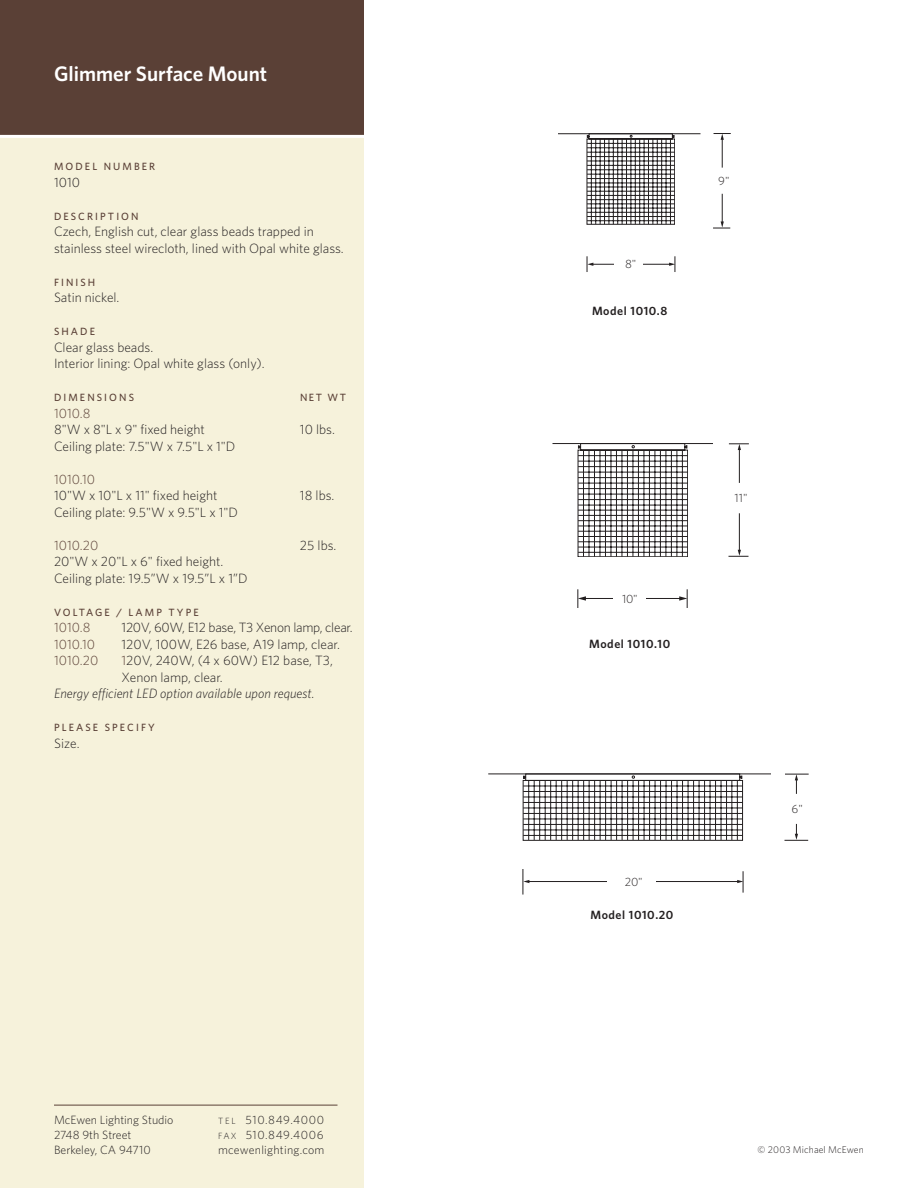
<style>
.page{position:relative;width:918px;height:1188px;background:#fff}
.page>*{position:absolute;margin:0;border:0;box-sizing:border-box;transform-origin:0 0}
.t1{font:600 21px "Whitney HTF";color:#fff}
.Paragraph_Style_1{font:300 13.5px/16.5px "Whitney HTF";color:#231f20}
.t2{font:italic 300 13.5px "Whitney HTF";color:#231f20}
.t3{font:300 13.5px "Whitney HTF";color:#5a4036}
.Paragraph_Style_1-2{font:300 13.5px "Whitney HTF";letter-spacing:-.02em;color:#231f20}
.t4{font:300 12px/15px "Whitney HTF";color:#231f20}
.t5{font:600 12px "Whitney HTF";letter-spacing:.045em;color:#231f20}
.t6{font:500 10.5px "Whitney HTF";letter-spacing:.2em;color:#5a4036}
.t7{font:300 9.75px "Whitney HTF";letter-spacing:.01em;color:#231f20}
.s1{color:#5a4036}
.s2{font-size:9px}
</style>
<div class="page">
<div style="left:0;top:135px;width:364px;height:1053px;background:#f6f2db"></div>
<div style="left:0;top:0;width:364px;height:135px;background:#5a4036"></div>
<hr style="left:0;top:135px;width:364px;height:3px;background:#fff">
<hr style="left:54px;top:1105px;width:284px;height:1px;background:#5a4036">
<hr style="left:722px;top:139px;width:1px;height:84px;background:#231f20">
<hr style="left:584px;top:598px;width:97px;height:1px;background:#231f20">
<svg style="left:713px;top:221px;width:17px;height:8px"></svg>
<svg style="left:714px;top:133px;width:17px;height:7px"></svg>
<hr style="left:558px;top:133px;width:142px;height:1px;background:#231f20">
<div style="left:718px;top:168px;width:12px;height:26px;background:#fff"></div>
<hr style="left:592px;top:264px;width:78px;height:1px;background:#231f20">
<svg style="left:587px;top:256px;width:6px;height:16px"></svg>
<svg style="left:669px;top:256px;width:7px;height:16px"></svg>
<div style="left:615px;top:253px;width:28px;height:18px;background:#fff"></div>
<hr style="left:739px;top:449px;width:1px;height:102px;background:#231f20">
<svg style="left:729px;top:550px;width:19px;height:7px"></svg>
<svg style="left:729px;top:444px;width:20px;height:6px"></svg>
<div style="left:735px;top:483px;width:12px;height:30px;background:#fff"></div>
<hr style="left:796px;top:779px;width:1px;height:56px;background:#231f20">
<svg style="left:785px;top:834px;width:23px;height:7px"></svg>
<svg style="left:785px;top:774px;width:24px;height:6px"></svg>
<hr style="left:488px;top:774px;width:283px;height:1px;background:#231f20">
<div style="left:792px;top:794px;width:12px;height:30px;background:#fff"></div>
<svg style="left:578px;top:589px;width:8px;height:19px"></svg>
<svg style="left:679px;top:589px;width:9px;height:19px"></svg>
<div style="left:613px;top:586px;width:33px;height:23px;background:#fff"></div>
<hr style="left:528px;top:881px;width:210px;height:1px;background:#231f20">
<svg style="left:523px;top:869px;width:6px;height:26px"></svg>
<svg style="left:737px;top:871px;width:7px;height:22px"></svg>
<div style="left:607px;top:870px;width:48px;height:22px;background:#fff"></div>
<hr style="left:552px;top:443px;width:161px;height:1px;background:#231f20">
<svg style="left:523px;top:774px;width:220px;height:67px"></svg>
<svg style="left:587px;top:134px;width:88px;height:90px"></svg>
<svg style="left:578px;top:444px;width:110px;height:113px"></svg>
<p class="t1" style="left:54px;top:61px;width:215px">Glimmer Surface Mount</p>
<p class="t6" style="left:54px;top:160px;width:103px">MODEL NUMBER</p>
<p class="Paragraph_Style_1" style="left:54px;top:174px;width:28px">1010</p>
<p class="t6" style="left:54px;top:210px;width:86px">DESCRIPTION</p>
<p class="Paragraph_Style_1" style="left:54px;top:223px;width:291px">Czech, English cut, clear glass beads trapped in stainless steel wirecloth, lined with Opal white glass.</p>
<p class="t6" style="left:54px;top:276px;width:43px">FINISH</p>
<p class="Paragraph_Style_1" style="left:54px;top:289px;width:67px">Satin nickel.</p>
<p class="t6" style="left:54px;top:325px;width:43px">SHADE</p>
<p class="Paragraph_Style_1" style="left:54px;top:339px;width:101px">Clear glass beads.</p>
<p class="Paragraph_Style_1" style="left:54px;top:355px;width:212px">Interior lining: Opal white glass (only).</p>
<p class="t6" style="left:54px;top:391px;width:82px">DIMENSIONS</p>
<p class="t6" style="left:300px;top:391px;width:48px">NET WT</p>
<p class="t3" style="left:54px;top:405px;width:38px">1010.8</p>
<p class="Paragraph_Style_1" style="left:54px;top:421px;width:153px">8"W x 8"L x 9" fixed height</p>
<p class="Paragraph_Style_1" style="left:300px;top:421px;width:37px">10 lbs.</p>
<p class="Paragraph_Style_1" style="left:54px;top:438px;width:183px">Ceiling plate: 7.5"W x 7.5"L x 1"D</p>
<p class="t3" style="left:54px;top:471px;width:43px">1010.10</p>
<p class="Paragraph_Style_1" style="left:54px;top:487px;width:165px">10"W x 10"L x 11" fixed height</p>
<p class="Paragraph_Style_1" style="left:300px;top:487px;width:36px">18 lbs.</p>
<p class="Paragraph_Style_1" style="left:54px;top:504px;width:185px">Ceiling plate: 9.5"W x 9.5"L x 1"D</p>
<p class="t3" style="left:54px;top:537px;width:46px">1010.20</p>
<p class="Paragraph_Style_1" style="left:300px;top:537px;width:38px">25 lbs.</p>
<p class="Paragraph_Style_1" style="left:54px;top:553px;width:171px">20"W x 20"L x 6" fixed height.</p>
<p class="Paragraph_Style_1" style="left:54px;top:570px;width:195px">Ceiling plate: 19.5”W x 19.5”L x 1”D</p>
<p class="t6" style="left:54px;top:606px;width:146px">VOLTAGE / LAMP TYPE</p>
<p class="t3" style="left:54px;top:620px;width:38px">1010.8</p>
<p class="Paragraph_Style_1-2" style="left:122px;top:620px;width:233px">120V, 60W, E12 base, T3 Xenon lamp, clear.</p>
<p class="t3" style="left:54px;top:636px;width:43px">1010.10</p>
<p class="Paragraph_Style_1" style="left:122px;top:636px;width:220px">120V, 100W, E26 base, A19 lamp, clear.</p>
<p class="t3" style="left:54px;top:653px;width:46px">1010.20</p>
<p class="Paragraph_Style_1" style="left:122px;top:652px;width:213px"><span class="s1">1</span>20V, 240W, (4 x 60W) E12 base, T3,<br>Xenon lamp, clear.</p>
<p class="t2" style="left:54px;top:686px;width:262px">Energy efficient LED option available upon request.</p>
<p class="t6" style="left:54px;top:721px;width:102px">PLEASE SPECIFY</p>
<p class="Paragraph_Style_1" style="left:54px;top:735px;width:27px">Size.</p>
<p class="t4" style="left:54px;top:1112px;width:121px">McEwen Lighting Studio<br>2748 9th Street<br>Berkeley, CA 94710</p>
<p class="t4" style="left:218px;top:1112px;width:108px;text-align:justify"><span class="s2">TEL</span> 510.849.4000<br><span class="s2">FAX</span> 510.849.4006 mcewenlighting.com</p>
<p class="t4" style="left:625px;top:256px;width:13px">8"</p>
<p class="t5" style="left:592px;top:303px;width:77px">Model 1010.8</p>
<p class="t4" style="left:718px;top:173px;width:13px">9"</p>
<p class="t4" style="left:622px;top:591px;width:17px">10"</p>
<p class="t5" style="left:589px;top:636px;width:83px">Model 1010.10</p>
<p class="t4" style="left:734px;top:491px;width:15px">11"</p>
<p class="t4" style="left:625px;top:874px;width:19px">20"</p>
<p class="t5" style="left:591px;top:908px;width:84px">Model 1010.20</p>
<p class="t4" style="left:791px;top:801px;width:13px">6"</p>
<p class="t7" style="left:758px;top:1144px;width:108px">© 2003 Michael McEwen</p>
</div>
